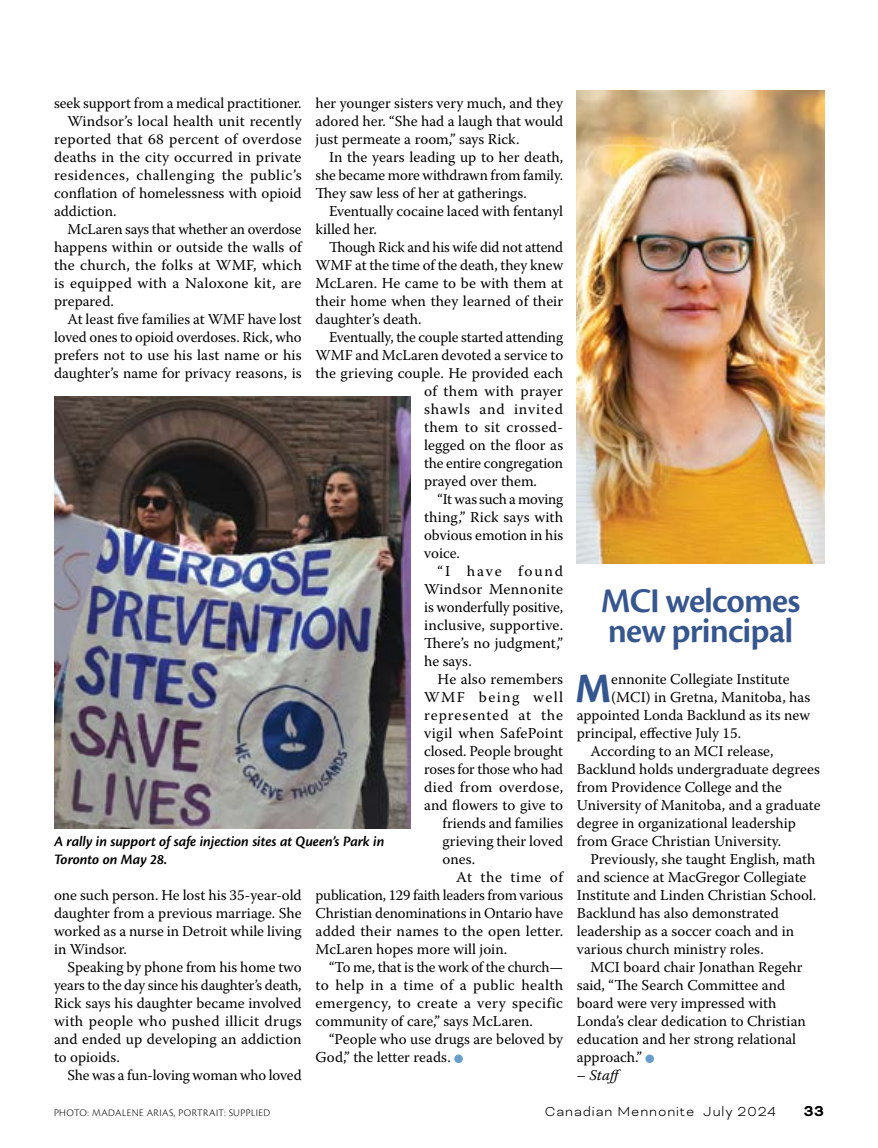
<style>
.page{position:relative;width:878px;height:1148px;background:#fff}
.page>*{position:absolute;margin:0;border:0;box-sizing:border-box;transform-origin:0 0}
.t1{font:700 43.65px "Cronos Pro";color:#34568e}
.t2{font:600 36px/30px "Cronos Pro";letter-spacing:-.025em;color:#36568f}
.t3{font:700 16.5px "Bicyclette";color:#000}
.t4{font:15px/18px "Warnock Pro";color:#000;text-align:justify}
.t5{font:15px "Warnock Pro";letter-spacing:.025em;color:#000}
.t6{font:italic 600 15px/18px "Cronos Pro";letter-spacing:-.005em;color:#000}
.t7{font:15px "Warnock Pro";letter-spacing:.02em;color:#000}
.t8{font:15px "Warnock Pro";letter-spacing:.035em;color:#000}
.t9{font:300 15px "Bicyclette";letter-spacing:.06em;color:#000}
.t10{font:15px "Warnock Pro";letter-spacing:.03em;color:#000}
.t11{font:15px "Warnock Pro";letter-spacing:.055em;color:#000}
.t12{font:15px "Warnock Pro";letter-spacing:.06em;color:#000}
.t13{font:15px "Warnock Pro";letter-spacing:.095em;color:#000}
.t14{font:15px "Warnock Pro";letter-spacing:.12em;color:#000}
.t15{font:15px "Warnock Pro";letter-spacing:.045em;color:#000}
.t16{font:italic 15px "Warnock Pro";color:#000}
.t17{font:300 10.5px "Cronos Pro";letter-spacing:.04em;color:#000}
.s1{font-style:normal}
</style>
<div class="page">
<img style="left:54px;top:397px;width:356px;height:431px">
<div style="left:454px;top:1054px;width:9px;height:9px;background:#679ece;border-radius:50%"></div>
<div style="left:645px;top:1054px;width:9px;height:9px;background:#679ece;border-radius:50%"></div>
<img style="left:577px;top:90px;width:247px;height:473px">
<p class="t4" style="left:54px;top:94px;width:249px">seek support from a medical practitioner.</p>
<p class="t4" style="left:68px;top:112px;width:236px">Windsor’s local health unit recently</p>
<p class="t4" style="left:54px;top:130px;width:249px">reported that 68 percent of overdose</p>
<p class="t4" style="left:54px;top:148px;width:249px">deaths in the city occurred in private</p>
<p class="t8" style="left:54px;top:166px;width:249px">residences, challenging the public’s</p>
<p class="t4" style="left:54px;top:184px;width:249px">conflation of homelessness with opioid</p>
<p class="t4" style="left:54px;top:202px;width:64px">addiction.</p>
<p class="t4" style="left:68px;top:220px;width:235px">McLaren says that whether an overdose</p>
<p class="t4" style="left:54px;top:238px;width:249px">happens within or outside the walls of</p>
<p class="t4" style="left:54px;top:256px;width:249px">the church, the folks at WMF, which</p>
<p class="t7" style="left:54px;top:274px;width:249px">is equipped with a Naloxone kit, are</p>
<p class="t4" style="left:54px;top:292px;width:61px">prepared.</p>
<p class="t4" style="left:68px;top:310px;width:236px">At least five families at WMF have lost</p>
<p class="t4" style="left:54px;top:328px;width:249px">loved ones to opioid overdoses. Rick, who</p>
<p class="t4" style="left:54px;top:346px;width:249px">prefers not to use his last name or his</p>
<p class="t4" style="left:54px;top:364px;width:249px">daughter’s name for privacy reasons, is</p>
<p class="t4" style="left:315px;top:94px;width:249px">her younger sisters very much, and they adored her. “She had a laugh that would just permeate a room,” says Rick.</p>
<p class="t4" style="left:315px;top:148px;width:249px;text-indent:14px">In the years leading up to her death, she became more withdrawn from family.<br>They saw less of her at gatherings.</p>
<p class="t4" style="left:315px;top:202px;width:249px;text-indent:14px">Eventually cocaine laced with fentanyl killed her.</p>
<p class="t4" style="left:315px;top:238px;width:249px;text-indent:14px">Though Rick and his wife did not attend WMF at the time of the death, they knew McLaren. He came to be with them at their home when they learned of their daughter’s death.</p>
<p class="t4" style="left:329px;top:328px;width:235px">Eventually, the couple started attending</p>
<p class="t4" style="left:315px;top:346px;width:249px">WMF and McLaren devoted a service to</p>
<p class="t4" style="left:315px;top:364px;width:249px">the grieving couple. He provided each</p>
<p class="t5" style="left:424px;top:382px;width:140px">of them with prayer</p>
<p class="t11" style="left:424px;top:400px;width:140px">shawls and invited</p>
<p class="t5" style="left:424px;top:418px;width:140px">them to sit crossed-</p>
<p class="t4" style="left:424px;top:436px;width:140px">legged on the floor as</p>
<p class="t4" style="left:424px;top:454px;width:140px">the entire congregation</p>
<p class="t4" style="left:424px;top:472px;width:114px">prayed over them.</p>
<p class="t4" style="left:437px;top:490px;width:127px">“It was such a moving</p>
<p class="t4" style="left:424px;top:508px;width:140px">thing,” Rick says with</p>
<p class="t4" style="left:424px;top:526px;width:140px">obvious emotion in his</p>
<p class="t4" style="left:424px;top:544px;width:37px">voice.</p>
<p class="t14" style="left:437px;top:562px;width:127px">“I have found</p>
<p class="t5" style="left:424px;top:580px;width:140px">Windsor Mennonite</p>
<p class="t4" style="left:424px;top:598px;width:140px">is wonderfully positive,</p>
<p class="t4" style="left:424px;top:616px;width:140px">inclusive, supportive.</p>
<p class="t4" style="left:424px;top:634px;width:141px">There’s no judgment,”</p>
<p class="t4" style="left:424px;top:652px;width:49px">he says.</p>
<p class="t4" style="left:437px;top:670px;width:127px">He also remembers</p>
<p class="t13" style="left:424px;top:688px;width:141px">WMF being well</p>
<p class="t12" style="left:424px;top:706px;width:140px">represented at the</p>
<p class="t7" style="left:424px;top:724px;width:140px">vigil when SafePoint</p>
<p class="t4" style="left:424px;top:742px;width:141px">closed. People brought</p>
<p class="t4" style="left:424px;top:760px;width:140px">roses for those who had</p>
<p class="t10" style="left:424px;top:778px;width:140px">died from overdose,</p>
<p class="t4" style="left:424px;top:796px;width:140px">and flowers to give to</p>
<p class="t4" style="left:442px;top:814px;width:122px">friends and families</p>
<p class="t4" style="left:442px;top:832px;width:122px">grieving their loved</p>
<p class="t4" style="left:442px;top:850px;width:34px">ones.</p>
<p class="t15" style="left:456px;top:868px;width:109px">At the time of</p>
<p class="t4" style="left:315px;top:886px;width:249px">publication, 129 faith leaders from various</p>
<p class="t4" style="left:315px;top:904px;width:249px">Christian denominations in Ontario have</p>
<p class="t4" style="left:315px;top:922px;width:249px">added their names to the open letter.</p>
<p class="t4" style="left:315px;top:940px;width:193px">McLaren hopes more will join.</p>
<p class="t4" style="left:329px;top:958px;width:236px">“To me, that is the work of the church—</p>
<p class="t5" style="left:315px;top:976px;width:249px">to help in a time of a public health</p>
<p class="t5" style="left:315px;top:994px;width:249px">emergency, to create a very specific</p>
<p class="t4" style="left:315px;top:1012px;width:219px">community of care,” says McLaren.</p>
<p class="t4" style="left:329px;top:1030px;width:236px">“People who use drugs are beloved by</p>
<p class="t4" style="left:315px;top:1048px;width:137px">God,” the letter reads.</p>
<h2 class="t2" style="left:601px;top:586px;width:201px">MCI welcomes new principal</h2>
<h1 class="t1" style="left:575px;top:663px;width:38px">M</h1>
<p class="t4" style="left:611px;top:670px;width:180px">ennonite Collegiate Institute</p>
<p class="t4" style="left:611px;top:688px;width:201px">(MCI) in Gretna, Manitoba, has</p>
<p class="t4" style="left:577px;top:706px;width:235px">appointed Londa Backlund as its new</p>
<p class="t4" style="left:577px;top:724px;width:166px">principal, effective July 15.</p>
<p class="t4" style="left:590px;top:742px;width:185px">According to an MCI release,</p>
<p class="t4" style="left:577px;top:760px;width:244px">Backlund holds undergraduate degrees</p>
<p class="t4" style="left:577px;top:778px;width:206px">from Providence College and the</p>
<p class="t4" style="left:577px;top:796px;width:245px">University of Manitoba, and a graduate</p>
<p class="t4" style="left:577px;top:814px;width:220px">degree in organizational leadership</p>
<p class="t4" style="left:577px;top:832px;width:206px">from Grace Christian University.</p>
<p class="t4" style="left:590px;top:850px;width:226px">Previously, she taught English, math</p>
<p class="t4" style="left:577px;top:868px;width:231px">and science at MacGregor Collegiate</p>
<p class="t4" style="left:577px;top:886px;width:241px">Institute and Linden Christian School.</p>
<p class="t4" style="left:577px;top:904px;width:204px">Backlund has also demonstrated</p>
<p class="t4" style="left:577px;top:922px;width:219px">leadership as a soccer coach and in</p>
<p class="t4" style="left:577px;top:940px;width:188px">various church ministry roles.</p>
<p class="t4" style="left:590px;top:958px;width:213px">MCI board chair Jonathan Regehr</p>
<p class="t4" style="left:577px;top:976px;width:210px">said, “The Search Committee and</p>
<p class="t4" style="left:577px;top:994px;width:201px">board were very impressed with</p>
<p class="t4" style="left:577px;top:1012px;width:230px">Londa’s clear dedication to Christian</p>
<p class="t4" style="left:577px;top:1030px;width:221px">education and her strong relational</p>
<p class="t4" style="left:577px;top:1048px;width:67px">approach.”</p>
<p class="t16" style="left:577px;top:1066px;width:48px"><span class="s1">–</span> Staff</p>
<p class="t9" style="left:545px;top:1103px;width:232px">Canadian Mennonite July 2024</p>
<p class="t6" style="left:54px;top:833px;width:332px">A rally in support of safe injection sites at Queen’s Park in<br>Toronto on May 28.</p>
<p class="t4" style="left:54px;top:886px;width:249px">one such person. He lost his 35-year-old daughter from a previous marriage. She worked as a nurse in Detroit while living in Windsor.</p>
<p class="t4" style="left:54px;top:958px;width:249px;text-indent:14px">Speaking by phone from his home two years to the day since his daughter’s death, Rick says his daughter became involved with people who pushed illicit drugs and ended up developing an addiction to opioids.</p>
<p class="t4" style="left:68px;top:1066px;width:235px">She was a fun-loving woman who loved</p>
<p class="t3" style="left:803px;top:1101px;width:22px">33</p>
<p class="t17" style="left:54px;top:1107px;width:217px">PHOTO: MADALENE ARIAS, PORTRAIT: SUPPLIED</p>
</div>
